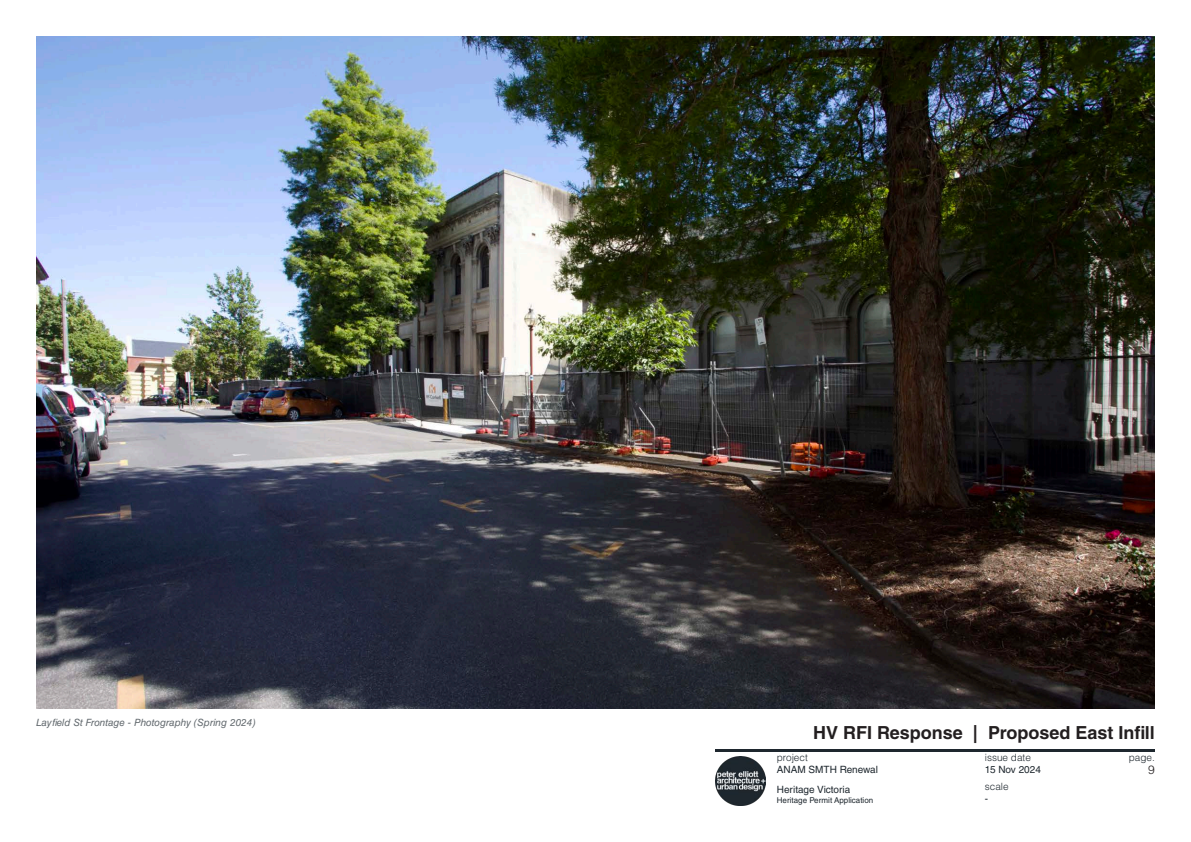
<style>
.page{position:relative;width:1191px;height:842px;background:#fff}
.page>*{position:absolute;margin:0;border:0;box-sizing:border-box;transform-origin:0 0}
.t1{font:700 18px "Helvetica LT Std";color:#231f20}
.t2{font:300 12px "Helvetica LT Std";color:#231f20}
.t3{font:italic 10px "Helvetica LT Std";color:#61686d}
.t4{font:10px/20px "Helvetica LT Std";color:#1e272e}
.t5{font:300 10px "Helvetica LT Std";color:#1e272e}
.t6{font:8px "Helvetica LT Std";color:#1e272e}
</style>
<div class="page">
<hr style="left:716px;top:748px;width:439px;height:3px;background:#1e272e">
<img style="left:716px;top:756px;width:49px;height:50px">
<img style="left:36px;top:36px;width:1119px;height:673px">
<p class="t3" style="left:36px;top:716px;width:221px">Layfield St Frontage - Photography (Spring 2024)</p>
<p class="t1" style="left:813px;top:721px;width:343px">HV RFI Response | Proposed East Infill</p>
<p class="t5" style="left:777px;top:752px;width:32px">project</p>
<p class="t5" style="left:984px;top:752px;width:48px">issue date</p>
<p class="t5" style="left:1128px;top:752px;width:28px">page.</p>
<p class="t5" style="left:984px;top:780px;width:25px">scale</p>
<p class="t4" style="left:777px;top:759px;width:103px">ANAM SMTH Renewal<br>Heritage Victoria</p>
<p class="t6" style="left:777px;top:795px;width:98px">Heritage Permit Application</p>
<p class="t4" style="left:984px;top:759px;width:58px">15 Nov 2024</p>
<p class="t2" style="left:1148px;top:762px;width:8px">9</p>
<p class="t4" style="left:984px;top:788px;width:5px">-</p>
</div>
